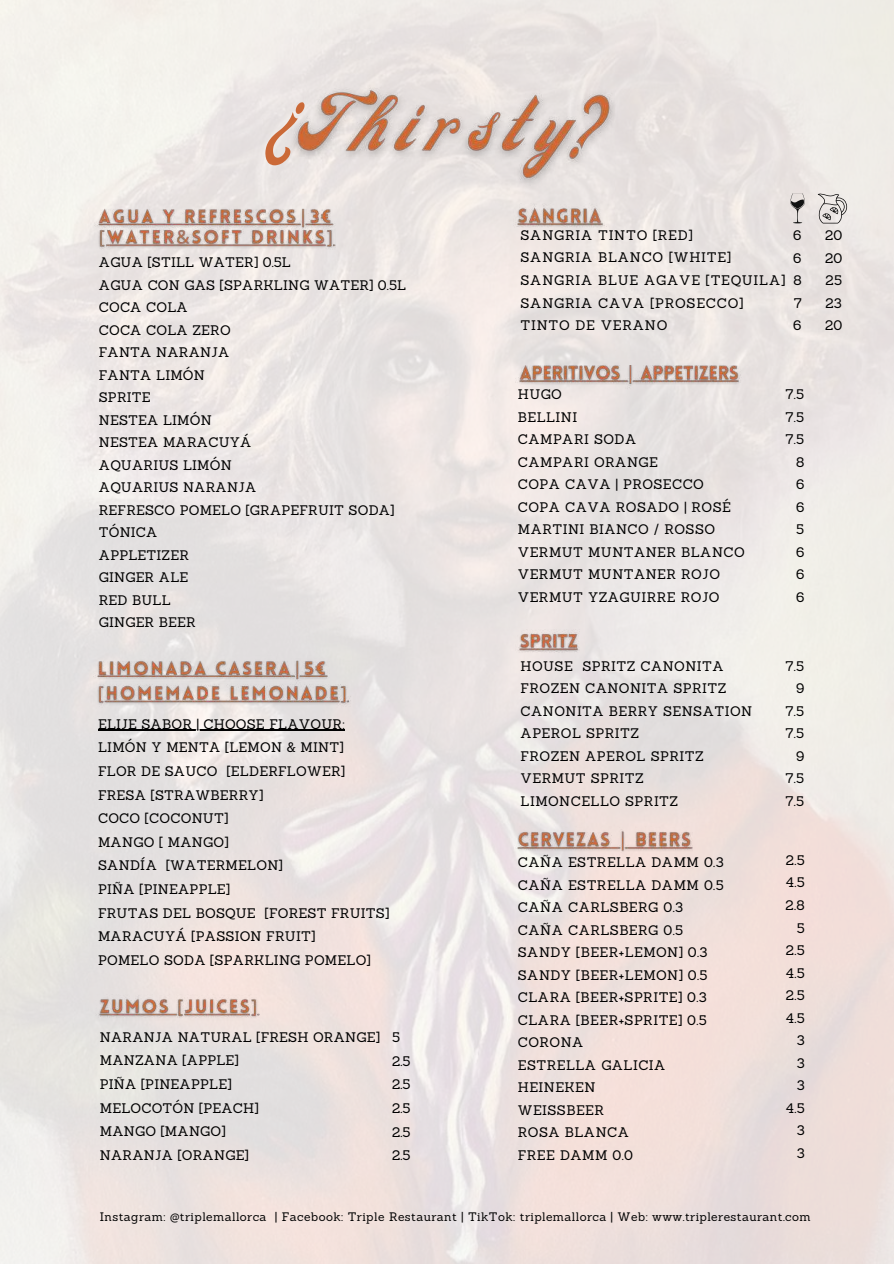
<style>
.page{position:relative;width:894px;height:1264px;background:#fff}
.page>*{position:absolute;margin:0;border:0;box-sizing:border-box;transform-origin:0 0}
.t1{font:60px "Carlsonscript";color:#cb6937}
.t2{font:13.5px/22.5px "Sanchez";letter-spacing:.03em;color:#000}
.t3{font:13.5px/22.5px "Sanchez";letter-spacing:.01em;color:#000}
.t4{font:13.5px/22.5px "Sanchez";letter-spacing:.055em;color:#000}
.t5{font:12px "Sanchez";letter-spacing:.035em;color:#000}
</style>
<div class="page">
<img style="left:0;top:0;width:893px;height:1263px">
<svg style="left:790px;top:193px;width:14px;height:30px"></svg>
<svg style="left:817px;top:193px;width:29px;height:30px"></svg>
<img style="left:95px;top:994px;width:165px;height:27px">
<img style="left:513px;top:827px;width:182px;height:29px">
<img style="left:516px;top:359px;width:226px;height:30px">
<img style="left:513px;top:204px;width:93px;height:27px">
<img style="left:93px;top:655px;width:257px;height:53px">
<hr style="left:98px;top:729px;width:247px;height:2px;background:#000">
<img style="left:282px;top:76px;width:343px;height:120px">
<img style="left:94px;top:203px;width:241px;height:49px">
<img style="left:516px;top:629px;width:66px;height:27px">
<h1 class="t1" style="left:298px;top:167px;width:22px;rotate:-180deg">?</h1>
<p class="t3" style="left:99px;top:251px;width:309px">AGUA [STILL WATER] 0.5L<br>AGUA CON GAS [SPARKLING WATER] 0.5L<br>COCA COLA<br>COCA COLA ZERO<br>FANTA NARANJA<br>FANTA LIMÓN<br>SPRITE<br>NESTEA LIMÓN<br>NESTEA MARACUYÁ<br>AQUARIUS LIMÓN<br>AQUARIUS NARANJA<br>REFRESCO POMELO [GRAPEFRUIT SODA]<br>TÓNICA<br>APPLETIZER<br>GINGER ALE<br>RED BULL<br>GINGER BEER</p>
<p class="t2" style="left:98px;top:712px;width:292px;line-height:23.7px">ELIJE SABOR | CHOOSE FLAVOUR:<br>LIMÓN Y MENTA [LEMON &amp; MINT]<br>FLOR DE SAUCO [ELDERFLOWER]<br>FRESA [STRAWBERRY]<br>COCO [COCONUT]<br>MANGO [ MANGO]<br>SANDÍA [WATERMELON]<br>PIÑA [PINEAPPLE]<br>FRUTAS DEL BOSQUE [FOREST FRUITS]<br>MARACUYÁ [PASSION FRUIT]<br>POMELO SODA [SPARKLING POMELO]</p>
<p class="t3" style="left:100px;top:1024px;width:281px;line-height:23.7px">NARANJA NATURAL [FRESH ORANGE]<br>MANZANA [APPLE]<br>PIÑA [PINEAPPLE]<br>MELOCOTÓN [PEACH]<br>MANGO [MANGO]<br>NARANJA [ORANGE]</p>
<p class="t2" style="left:392px;top:1025px;width:20px;line-height:23.7px">5<br>2.5<br>2.5<br>2.5<br>2.5<br>2.5</p>
<p class="t4" style="left:520px;top:224px;width:266px">SANGRIA TINTO [RED]<br>SANGRIA BLANCO [WHITE]<br>SANGRIA BLUE AGAVE [TEQUILA]<br>SANGRIA CAVA [PROSECCO]<br>TINTO DE VERANO</p>
<p class="t2" style="left:793px;top:224px;width:10px">6</p>
<p class="t2" style="left:824px;top:224px;width:19px">20</p>
<p class="t2" style="left:793px;top:246px;width:10px">6</p>
<p class="t2" style="left:824px;top:246px;width:19px">20</p>
<p class="t2" style="left:793px;top:269px;width:10px">8</p>
<p class="t2" style="left:825px;top:269px;width:18px">25</p>
<p class="t2" style="left:793px;top:291px;width:10px">7</p>
<p class="t2" style="left:825px;top:291px;width:18px">23</p>
<p class="t2" style="left:793px;top:314px;width:10px">6</p>
<p class="t2" style="left:824px;top:314px;width:19px">20</p>
<p class="t2" style="left:517px;top:383px;width:228px">HUGO<br>BELLINI<br>CAMPARI SODA<br>CAMPARI ORANGE<br>COPA CAVA | PROSECCO<br>COPA CAVA ROSADO | ROSÉ<br>MARTINI BIANCO / ROSSO<br>VERMUT MUNTANER BLANCO<br>VERMUT MUNTANER ROJO<br>VERMUT YZAGUIRRE ROJO</p>
<p class="t2" style="left:785px;top:383px;width:20px;text-align:right">7.5<br>7.5<br>7.5<br>8<br>6<br>6<br>5<br>6<br>6<br>6</p>
<p class="t2" style="left:520px;top:654px;width:233px">HOUSE SPRITZ CANONITA<br>FROZEN CANONITA SPRITZ<br>CANONITA BERRY SENSATION<br>APEROL SPRITZ<br>FROZEN APEROL SPRITZ<br>VERMUT SPRITZ<br>LIMONCELLO SPRITZ</p>
<p class="t2" style="left:785px;top:654px;width:20px;text-align:right">7.5<br>9<br>7.5<br>7.5<br>9<br>7.5<br>7.5</p>
<p class="t2" style="left:517px;top:851px;width:207px">CAÑA ESTRELLA DAMM 0.3<br>CAÑA ESTRELLA DAMM 0.5<br>CAÑA CARLSBERG 0.3<br>CAÑA CARLSBERG 0.5<br>SANDY [BEER+LEMON] 0.3<br>SANDY [BEER+LEMON] 0.5<br>CLARA [BEER+SPRITE] 0.3<br>CLARA [BEER+SPRITE] 0.5<br>CORONA<br>ESTRELLA GALICIA<br>HEINEKEN<br>WEISSBEER<br>ROSA BLANCA<br>FREE DAMM 0.0</p>
<p class="t2" style="left:785px;top:848px;width:21px;text-align:right">2.5<br>4.5<br>2.8<br>5<br>2.5<br>4.5<br>2.5<br>4.5<br>3<br>3<br>3<br>4.5<br>3<br>3</p>
<p class="t5" style="left:100px;top:1208px;width:712px">Instagram: @triplemallorca | Facebook: Triple Restaurant | TikTok: triplemallorca | Web: www.triplerestaurant.com</p>
</div>
